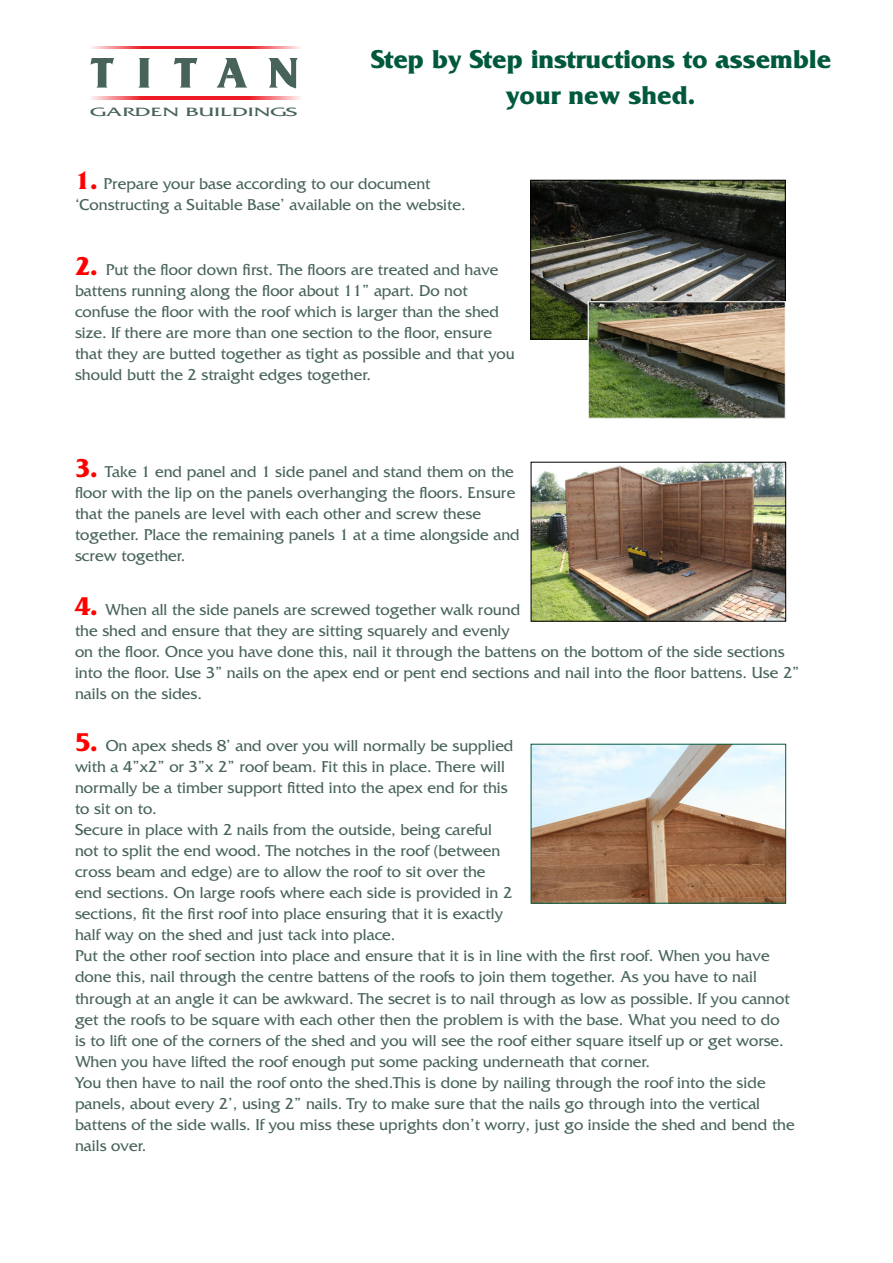
<style>
.page{position:relative;width:893px;height:1263px;background:#fff}
.page>*{position:absolute;margin:0;border:0;box-sizing:border-box;transform-origin:0 0}
.t1{font:700 27px/36px "Friz Quadrata Std";color:#00583d;text-align:center}
.t2{font:16.5px/21px "Friz Quadrata Std";color:#48645a}
.t3{font:12.6px "Friz Quadrata Std";color:#48645a;scale:1.82 1}
.s1{font-weight:700;font-size:27px;color:#f00}
</style>
<div class="page">
<img style="left:532px;top:182px;width:251px;height:155px">
<div style="left:530px;top:180px;width:255px;height:159px;border:1px solid #000"></div>
<img style="left:590px;top:303px;width:194px;height:114px">
<div style="left:588px;top:301px;width:198px;height:118px;border:1px solid #fff"></div>
<img style="left:533px;top:464px;width:251px;height:155px">
<div style="left:531px;top:462px;width:255px;height:159px;border:1px solid #000"></div>
<img style="left:533px;top:746px;width:251px;height:155px">
<svg style="left:90px;top:58px;width:24px;height:30px"></svg>
<svg style="left:174px;top:58px;width:23px;height:30px"></svg>
<svg style="left:138px;top:58px;width:12px;height:30px"></svg>
<svg style="left:268px;top:58px;width:30px;height:30px"></svg>
<svg style="left:216px;top:58px;width:31px;height:30px"></svg>
<svg style="left:91px;top:47px;width:210px;height:2px"></svg>
<svg style="left:91px;top:97px;width:210px;height:2px"></svg>
<p class="t3" style="left:90px;top:105px;width:116px">GARDEN BUILDINGS</p>
<h1 class="t1" style="left:371px;top:42px;width:462px">Step by Step instructions to assemble your new shed.</h1>
<p class="t2" style="left:75px;top:173px;width:392px"><span class="s1">1.</span> Prepare your base according to our document ‘Constructing a Suitable Base’ available on the website.</p>
<p class="t2" style="left:75px;top:259px;width:441px"><span class="s1">2.</span> Put the floor down first. The floors are treated and have battens running along the floor about 11” apart. Do not confuse the floor with the roof which is larger than the shed size. If there are more than one section to the floor, ensure that they are butted together as tight as possible and that you should butt the 2 straight edges together.</p>
<p class="t2" style="left:75px;top:461px;width:446px"><span class="s1">3.</span> Take 1 end panel and 1 side panel and stand them on the floor with the lip on the panels overhanging the floors. Ensure that the panels are level with each other and screw these together. Place the remaining panels 1 at a time alongside and screw together.</p>
<p class="t2" style="left:75px;top:599px;width:726px"><span class="s1">4.</span> When all the side panels are screwed together walk round<br>the shed and ensure that they are sitting squarely and evenly<br>on the floor. Once you have done this, nail it through the battens on the bottom of the side sections into the floor. Use 3” nails on the apex end or pent end sections and nail into the floor battens. Use 2” nails on the sides.</p>
<p class="t2" style="left:75px;top:736px;width:721px"><span class="s1">5.</span> On apex sheds 8’ and over you will normally be supplied<br>with a 4”x2” or 3”x 2” roof beam. Fit this in place. There will<br>normally be a timber support fitted into the apex end for this<br>to sit on to.<br>Secure in place with 2 nails from the outside, being careful<br>not to split the end wood. The notches in the roof (between<br>cross beam and edge) are to allow the roof to sit over the<br>end sections. On large roofs where each side is provided in 2<br>sections, fit the first roof into place ensuring that it is exactly<br>half way on the shed and just tack into place.<br>Put the other roof section into place and ensure that it is in line with the first roof. When you have done this, nail through the centre battens of the roofs to join them together. As you have to nail through at an angle it can be awkward. The secret is to nail through as low as possible. If you cannot get the roofs to be square with each other then the problem is with the base. What you need to do<br>is to lift one of the corners of the shed and you will see the roof either square itself up or get worse.<br>When you have lifted the roof enough put some packing underneath that corner.<br>You then have to nail the roof onto the shed.This is done by nailing through the roof into the side panels, about every 2’, using 2” nails. Try to make sure that the nails go through into the vertical battens of the side walls. If you miss these uprights don’t worry, just go inside the shed and bend the nails over.</p>
</div>
